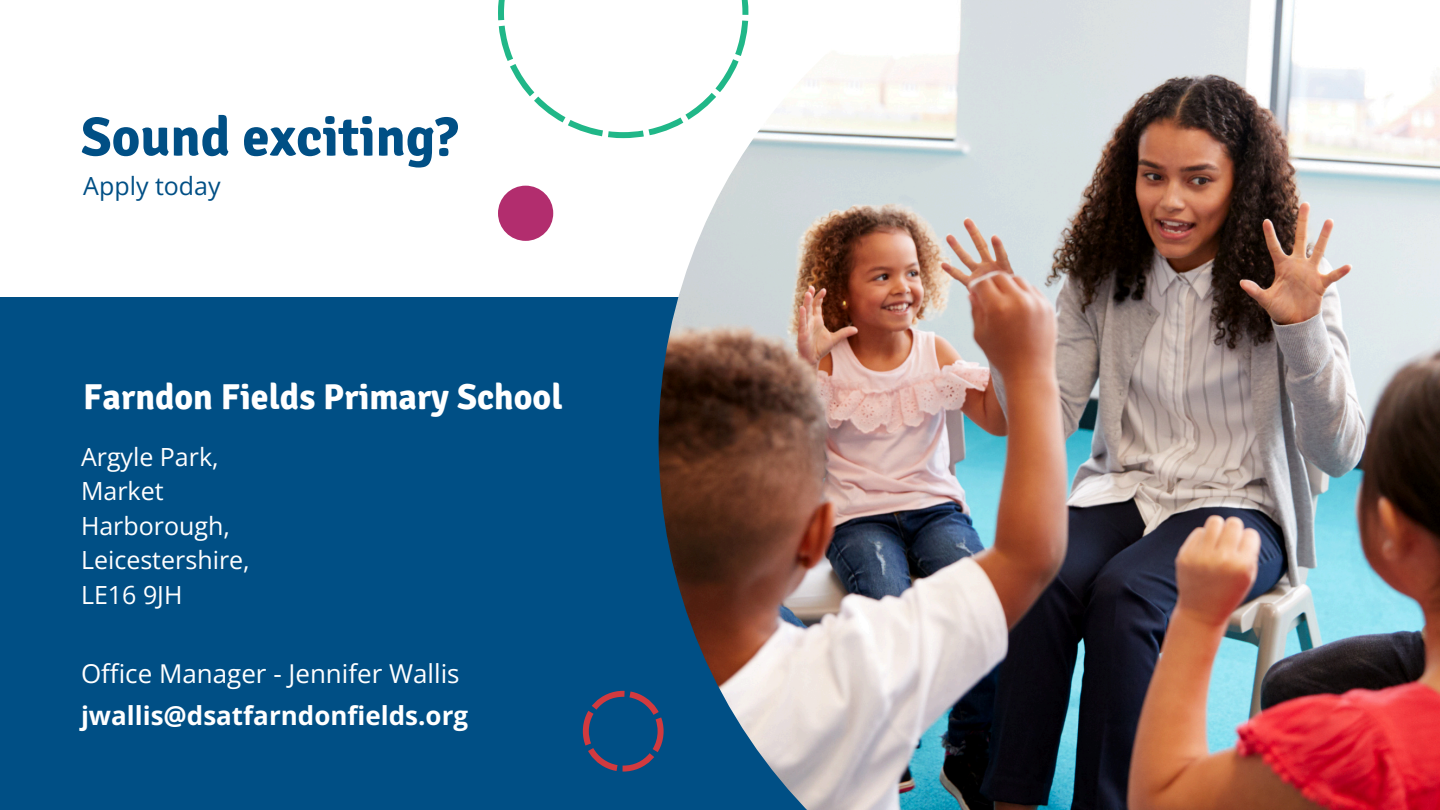
<style>
.page{position:relative;width:1440px;height:810px;background:#fff}
.page>*{position:absolute;margin:0;border:0;box-sizing:border-box;transform-origin:0 0}
.t1{font:700 55px "Signika";color:#004f85}
.t2{font:700 36px "Signika";color:#fff}
.t3{font:700 26px "Open Sans";color:#fff}
.t4{font:26px "Open Sans";color:#fff}
.t5{font:25px/34.5px "Open Sans";color:#fff}
.t6{font:25px "Open Sans";color:#004f85}
</style>
<div class="page">
<div style="left:0;top:297px;width:919px;height:513px;background:#004f85"></div>
<svg style="left:498px;top:0;width:161px;height:138px"></svg>
<img style="left:659px;top:0;width:781px;height:810px">
<svg style="left:583px;top:691px;width:81px;height:81px"></svg>
<div style="left:498px;top:186px;width:55px;height:55px;background:#b22d6e;border-radius:50%"></div>
<h1 class="t1" style="left:81px;top:104px;width:379px">Sound exciting?</h1>
<p class="t6" style="left:83px;top:169px;width:139px">Apply today</p>
<h2 class="t2" style="left:83px;top:375px;width:481px">Farndon Fields Primary School</h2>
<p class="t5" style="left:81px;top:439px;width:170px">Argyle Park,<br>Market<br>Harborough,<br>Leicestershire,<br>LE16 9JH</p>
<p class="t4" style="left:81px;top:655px;width:380px">Office Manager - Jennifer Wallis</p>
<h3 class="t3" style="left:81px;top:697px;width:389px">jwallis@dsatfarndonfields.org</h3>
</div>
